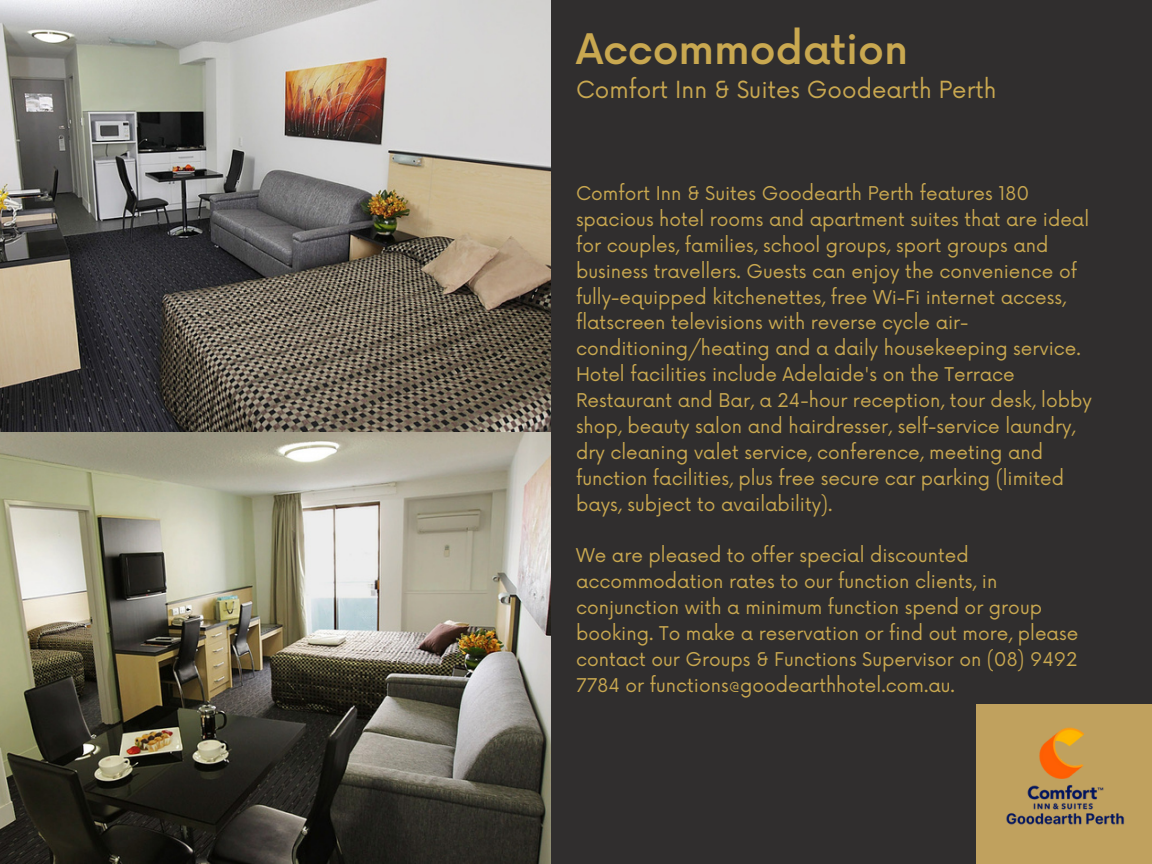
<style>
.page{position:relative;width:1152px;height:864px;background:#302e2e}
.page>*{position:absolute;margin:0;border:0;box-sizing:border-box;transform-origin:0 0}
.t1{font:500 40.95px "Now";color:#c9a850}
.t2{font:22.95px "Now";color:#c9a850}
.t3{font:18.45px/25.8px "Now";color:#c9a850}
</style>
<div class="page">
<img style="left:0;top:0;width:551px;height:864px">
<div style="left:976px;top:704px;width:176px;height:160px;background:#c0a15e"></div>
<img style="left:1006px;top:727px;width:119px;height:98px">
<p class="t1" style="left:576px;top:27px;width:334px">Accommodation</p>
<p class="t2" style="left:576px;top:77px;width:422px">Comfort Inn &amp; Suites Goodearth Perth</p>
<p class="t3" style="left:576px;top:181px;width:515px">Comfort Inn &amp; Suites Goodearth Perth features 180 spacious hotel rooms and apartment suites that are ideal for couples, families, school groups, sport groups and business travellers. Guests can enjoy the convenience of fully-equipped kitchenettes, free Wi-Fi internet access, flatscreen televisions with reverse cycle air&shy;conditioning/heating and a daily housekeeping service.</p>
<p class="t3" style="left:576px;top:363px;width:517px">Hotel facilities include Adelaide's on the Terrace Restaurant and Bar, a 24-hour reception, tour desk, lobby shop, beauty salon and hairdresser, self-service laundry, dry cleaning valet service, conference, meeting and function facilities, plus free secure car parking (limited bays, subject to availability).</p>
<p class="t3" style="left:576px;top:544px;width:504px">We are pleased to offer special discounted accommodation rates to our function clients, in conjunction with a minimum function spend or group booking. To make a reservation or find out more, please contact our Groups &amp; Functions Supervisor on (08) 9492<br>7784 or functions@goodearthhotel.com.au.</p>
</div>
